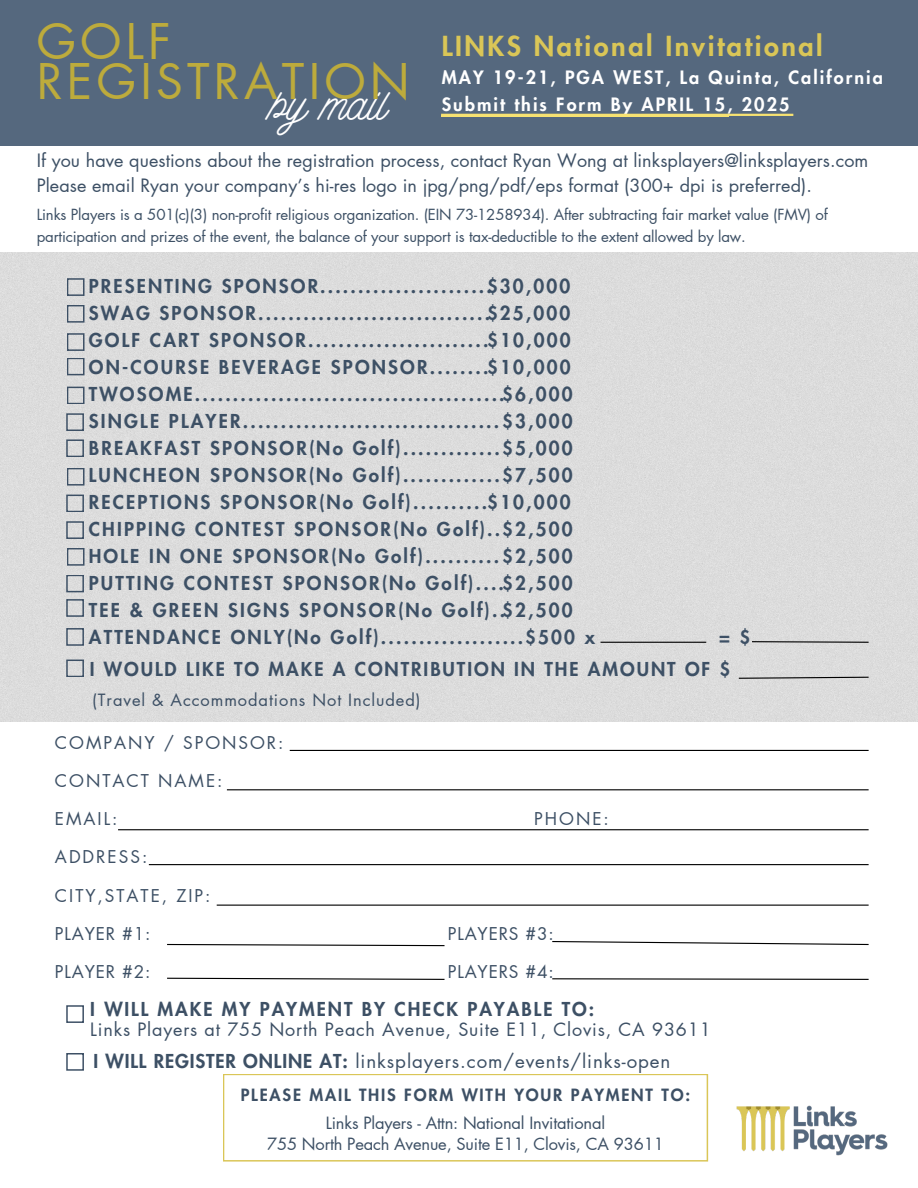
<style>
.page{position:relative;width:918px;height:1188px;background:#fff}
.page>*{position:absolute;margin:0;border:0;box-sizing:border-box;transform-origin:0 0}
.t1{font:48px/40.5px "Futura LT Pro";letter-spacing:.09em;color:#bdab3c}
.t2{font:46.2px "Badhorse Script";letter-spacing:-.005em;color:#fff}
.t3{font:800 27px "Futura LT Pro";letter-spacing:.095em;color:#dac657}
.t4{font:800 18.75px/27px "Futura LT Pro";letter-spacing:.115em;color:#3d5065}
.t5{font:18.75px "Futura LT Pro";letter-spacing:.05em;color:#3d5065}
.t6{font:18px/25.2px "Futura LT Pro";letter-spacing:.005em;color:#3d5065}
.t7{font:800 18px/27px "Futura LT Pro";letter-spacing:.115em;color:#fff}
.t8{font:18px "Futura LT Pro";letter-spacing:.045em;color:#3d5065}
.t9{font:17.25px "Futura LT Pro";letter-spacing:.115em;color:#3d5065}
.t10{font:17.25px "Futura LT Pro";letter-spacing:.05em;color:#3d5065}
.t11{font:16.5px "Futura LT Pro";letter-spacing:-.01em;color:#3d5065}
.t12{font:800 16.5px "Futura LT Pro";letter-spacing:.11em;color:#3d5065}
.t13{font:16.5px "Futura LT Pro";letter-spacing:.055em;color:#3d5065}
.t14{font:15px/21.5px "Futura LT Pro";letter-spacing:-.01em;color:#3d5065}
.s1{font-weight:800}
</style>
<div class="page">
<svg style="left:66px;top:1005px;width:18px;height:18px"></svg>
<svg style="left:66px;top:1053px;width:18px;height:18px"></svg>
<svg style="left:223px;top:1074px;width:485px;height:88px"></svg>
<div style="left:0;top:0;width:918px;height:146px;background:#55687e"></div>
<hr style="left:442px;top:116px;width:287px;height:1px;background:#f7e272">
<img style="left:736px;top:1105px;width:152px;height:51px">
<div style="left:0;top:253px;width:918px;height:469px;background:#dcdcdc"></div>
<hr style="left:601px;top:642px;width:105px;height:1px;background:#000">
<svg style="left:751px;top:641px;width:119px;height:2px"></svg>
<svg style="left:738px;top:676px;width:132px;height:3px"></svg>
<hr style="left:290px;top:750px;width:579px;height:1px;background:#000">
<hr style="left:227px;top:789px;width:642px;height:1px;background:#000">
<hr style="left:118px;top:829px;width:751px;height:1px;background:#000">
<hr style="left:149px;top:864px;width:720px;height:1px;background:#000">
<hr style="left:217px;top:905px;width:652px;height:1px;background:#000">
<svg style="left:167px;top:943px;width:278px;height:4px"></svg>
<svg style="left:552px;top:941px;width:317px;height:5px"></svg>
<svg style="left:552px;top:978px;width:317px;height:2px"></svg>
<svg style="left:167px;top:977px;width:278px;height:3px"></svg>
<svg style="left:67px;top:358px;width:18px;height:17px"></svg>
<svg style="left:67px;top:387px;width:18px;height:17px"></svg>
<svg style="left:66px;top:413px;width:18px;height:18px"></svg>
<svg style="left:66px;top:439px;width:18px;height:18px"></svg>
<svg style="left:67px;top:468px;width:18px;height:18px"></svg>
<svg style="left:66px;top:495px;width:18px;height:17px"></svg>
<svg style="left:66px;top:521px;width:18px;height:18px"></svg>
<svg style="left:67px;top:548px;width:18px;height:18px"></svg>
<svg style="left:66px;top:575px;width:18px;height:17px"></svg>
<svg style="left:66px;top:599px;width:18px;height:18px"></svg>
<svg style="left:66px;top:660px;width:18px;height:17px"></svg>
<hr style="left:441px;top:114px;width:352px;height:2px;background:#f7e272">
<svg style="left:67px;top:278px;width:18px;height:18px"></svg>
<svg style="left:67px;top:305px;width:18px;height:18px"></svg>
<svg style="left:67px;top:333px;width:18px;height:18px"></svg>
<svg style="left:66px;top:628px;width:18px;height:18px"></svg>
<h5 class="t1" style="left:37px;top:23px;width:375px">GOLF<br>REGISTRATION</h5>
<p class="t2" style="left:265px;top:74px;width:119px">by mail</p>
<p class="t3" style="left:442px;top:34px;width:383px">LINKS National Invitational</p>
<h6 class="t7" style="left:442px;top:65px;width:443px">MAY 19-21, PGA WEST, La Quinta, California<br>Submit this Form By APRIL 15, 2025</h6>
<p class="t6" style="left:37px;top:148px;width:833px">If you have questions about the registration process, contact Ryan Wong at linksplayers@linksplayers.com<br>Please email Ryan your company’s hi-res logo in jpg/png/pdf/eps format (300+ dpi is preferred).</p>
<p class="t14" style="left:37px;top:205px;width:793px">Links Players is a 501(c)(3) non-profit religious organization. (EIN 73-1258934). After subtracting fair market value (FMV) of participation and prizes of the event, the balance of your support is tax-deductible to the extent allowed by law.</p>
<h3 class="t4" style="left:487px;top:274px;width:85px">$30,000 $25,000</h3>
<h1 class="t4" style="left:89px;top:274px;width:508px">PRESENTING SPONSOR.......................<br>SWAG SPONSOR...............................<br>GOLF CART SPONSOR........................$10,000<br>ON-COURSE BEVERAGE SPONSOR........$10,000<br>TWOSOME.........................................$6,000<br>SINGLE PLAYER..................................$3,000<br>BREAKFAST SPONSOR(No Golf).............$5,000<br>LUNCHEON SPONSOR(No Golf).............$7,500<br>RECEPTIONS SPONSOR(No Golf)..........$10,000<br>CHIPPING CONTEST SPONSOR(No Golf)..$2,500<br>HOLE IN ONE SPONSOR(No Golf)..........$2,500<br>PUTTING CONTEST SPONSOR(No Golf)....$2,500<br>TEE &amp; GREEN SIGNS SPONSOR(No Golf)..<br>ATTENDANCE ONLY(No Golf)...................$500 x</h1>
<h3 class="t4" style="left:502px;top:598px;width:72px">$2,500</h3>
<h3 class="t4" style="left:719px;top:625px;width:33px">= $</h3>
<h2 class="t4" style="left:90px;top:657px;width:642px">I WOULD LIKE TO MAKE A CONTRIBUTION IN THE AMOUNT OF $</h2>
<p class="t13" style="left:92px;top:693px;width:330px">(Travel &amp; Accommodations Not Included)</p>
<h6 class="t9" style="left:55px;top:734px;width:230px">COMPANY / SPONSOR:</h6>
<h6 class="t9" style="left:55px;top:773px;width:169px">CONTACT NAME:</h6>
<h6 class="t9" style="left:55px;top:811px;width:64px">EMAIL:</h6>
<h6 class="t9" style="left:534px;top:811px;width:76px">PHONE:</h6>
<h6 class="t9" style="left:55px;top:849px;width:94px">ADDRESS:</h6>
<h6 class="t9" style="left:55px;top:887px;width:157px">CITY,STATE, ZIP:</h6>
<h6 class="t9" style="left:55px;top:926px;width:97px">PLAYER #1:</h6>
<h6 class="t10" style="left:448px;top:926px;width:108px">PLAYERS #3:</h6>
<h6 class="t9" style="left:55px;top:964px;width:97px">PLAYER #2:</h6>
<h6 class="t10" style="left:448px;top:964px;width:108px">PLAYERS #4:</h6>
<p class="t4" style="left:90px;top:996px;width:505px">I WILL MAKE MY PAYMENT BY CHECK PAYABLE TO:</p>
<p class="t8" style="left:90px;top:1021px;width:622px">Links Players at 755 North Peach Avenue, Suite E11, Clovis, CA 93611</p>
<p class="t5" style="left:94px;top:1053px;width:578px"><span class="s1">I WILL REGISTER ONLINE AT:</span> linksplayers.com/events/links-open</p>
<h4 class="t12" style="left:241px;top:1087px;width:451px">PLEASE MAIL THIS FORM WITH YOUR PAYMENT TO:</h4>
<p class="t11" style="left:326px;top:1115px;width:281px">Links Players - Attn: National Invitational</p>
<h6 class="t11" style="left:267px;top:1136px;width:398px">755 North Peach Avenue, Suite E11, Clovis, CA 93611</h6>
</div>
